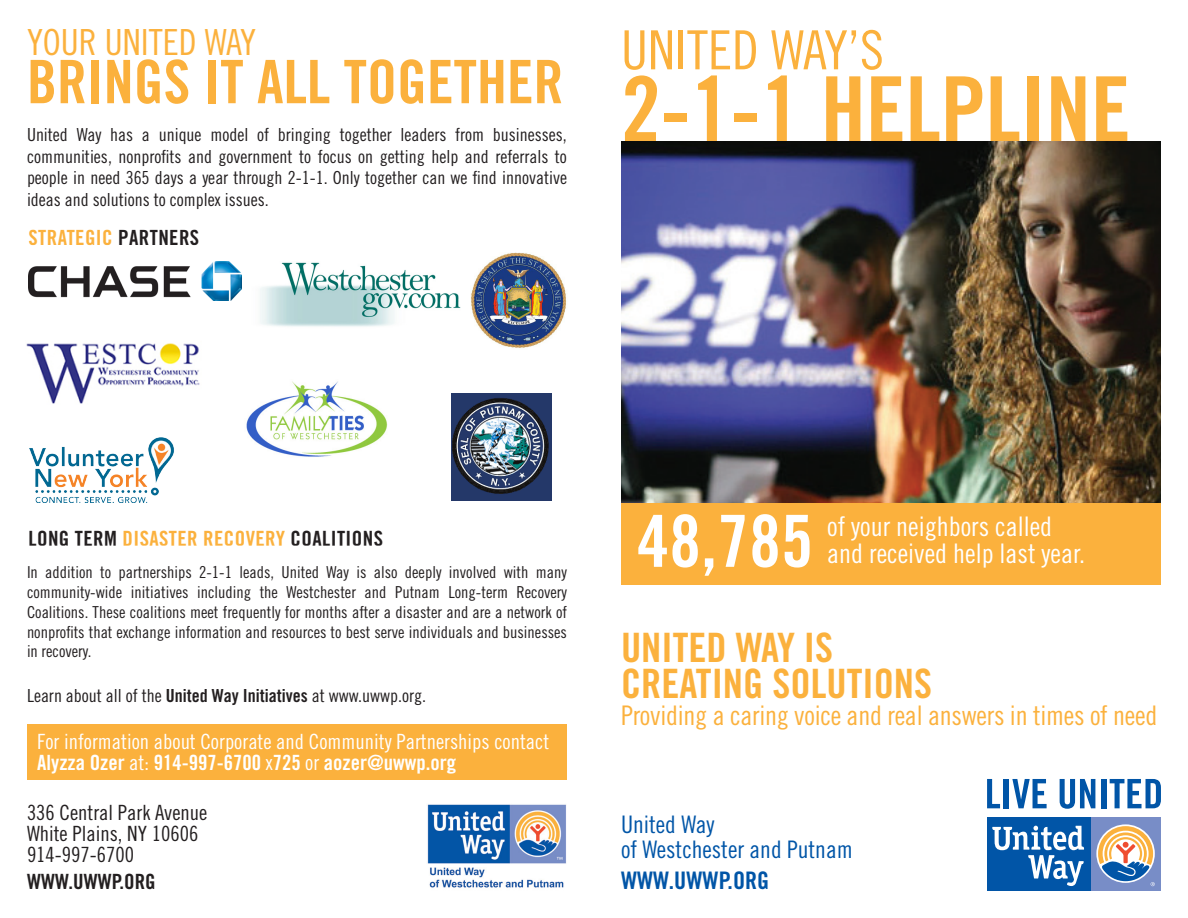
<style>
.page{position:relative;width:1188px;height:918px;background:#fff}
.page>*{position:absolute;margin:0;border:0;box-sizing:border-box;transform-origin:0 0}
.t1{font:90px "Trade Gothic Bold Cond Twenty";color:#fbb13d}
.t2{font:72px "Trade Gothic Bold Cond Twenty";color:#fff}
.t3{font:60px "Trade Gothic Bold Cond Twenty";color:#fbb13d}
.t4{font:54px "Trade Gothic Cond Eighteen";color:#fbb13d}
.t5{font:40.5px "Trade Gothic Bold Cond Twenty";color:#fbb13d}
.t6{font:36px "Trade Gothic Cond Eighteen";color:#fbb13d}
.t7{font:27px "Trade Gothic Cond Eighteen";letter-spacing:-.01em;color:#fbb13d}
.t8{font:27px/27px "Trade Gothic Cond Eighteen";color:#fff}
.t9{font:24.15px "Trade Gothic Cond Eighteen";color:#0155a7}
.t10{font:24.15px "Trade Gothic Bold Cond Twenty";color:#0155a7}
.t11{font:21px/21px "Trade Gothic Cond Eighteen";color:#fff}
.t12{font:21px "Trade Gothic Cond Eighteen";color:#231f20}
.t13{font:21px "Trade Gothic Bold Cond Twenty";letter-spacing:.02em;color:#231f20}
.t14{font:21px "Trade Gothic Bold Cond Twenty";letter-spacing:.02em;color:#fbb13d}
.t15{font:21px "Trade Gothic Bold Cond Twenty";color:#231f20}
.t16{font:18px/21.6px "Trade Gothic Cond Eighteen";color:#231f20;text-align:justify}
.t17{font:16.5px/19.8px "Trade Gothic Cond Eighteen";color:#231f20;text-align:justify}
.s1{color:#231f20}
.s2{color:#fbb13d}
.s3{font-family:"Trade Gothic Bold Cond Twenty"}
</style>
<div class="page">
<div style="left:621px;top:502px;width:540px;height:82px;background:#fbb13d"></div>
<div style="left:27px;top:725px;width:540px;height:55px;background:#fbb13d"></div>
<img style="left:621px;top:141px;width:540px;height:361px">
<img style="left:427px;top:804px;width:139px;height:84px">
<svg style="left:987px;top:779px;width:13px;height:29px"></svg>
<div style="left:1004px;top:779px;width:5px;height:29px;background:#0155a7"></div>
<svg style="left:1012px;top:779px;width:35px;height:29px"></svg>
<svg style="left:1060px;top:779px;width:35px;height:30px"></svg>
<div style="left:1101px;top:779px;width:5px;height:29px;background:#0155a7"></div>
<svg style="left:1110px;top:779px;width:51px;height:29px"></svg>
<div style="left:1090px;top:818px;width:71px;height:73px;background:#788dc7"></div>
<div style="left:987px;top:818px;width:103px;height:73px;background:#0155a7"></div>
<svg style="left:992px;top:826px;width:92px;height:60px"></svg>
<svg style="left:1098px;top:826px;width:57px;height:60px"></svg>
<img style="left:28px;top:261px;width:213px;height:40px">
<img style="left:260px;top:262px;width:201px;height:65px">
<img style="left:451px;top:394px;width:100px;height:107px">
<img style="left:471px;top:253px;width:96px;height:95px">
<img style="left:30px;top:437px;width:144px;height:66px">
<img style="left:246px;top:381px;width:142px;height:76px">
<img style="left:26px;top:343px;width:174px;height:61px">
<p class="t6" style="left:27px;top:21px;width:231px">YOUR UNITED WAY</p>
<p class="t3" style="left:27px;top:45px;width:538px">BRINGS IT ALL TOGETHER</p>
<p class="t16" style="left:27px;top:124px;width:542px">United Way has a unique model of bringing together leaders from businesses, communities, nonprofits and government to focus on getting help and referrals to people in need 365 days a year through 2-1-1. Only together can we find innovative ideas and solutions to complex issues.</p>
<p class="t14" style="left:28px;top:225px;width:172px">STRATEGIC <span class="s1">PARTNERS</span></p>
<p class="t4" style="left:621px;top:18px;width:264px">UNITED WAY’S</p>
<p class="t1" style="left:621px;top:55px;width:511px">2-1-1 HELPLINE</p>
<p class="t13" style="left:28px;top:525px;width:356px">LONG TERM <span class="s2">DISASTER RECOVERY</span> COALITIONS</p>
<p class="t17" style="left:27px;top:562px;width:542px">In addition to partnerships 2-1-1 leads, United Way is also deeply involved with many community-wide initiatives including the Westchester and Putnam Long-term Recovery Coalitions. These coalitions meet frequently for months after a disaster and are a network of nonprofits that exchange information and resources to best serve individuals and businesses in recovery.</p>
<p class="t16" style="left:27px;top:684px;width:401px">Learn about all of the <span class="s3">United Way Initiatives</span> at www.uwwp.org.</p>
<p class="t11" style="left:37px;top:731px;width:514px">For information about Corporate and Community Partnerships contact<br><span class="s3">Alyzza Ozer</span> at: <span class="s3">914-997-6700</span> x<span class="s3">725</span> or <span class="s3">aozer@uwwp.org</span></p>
<p class="t12" style="left:27px;top:800px;width:182px">336 Central Park Avenue</p>
<p class="t12" style="left:27px;top:821px;width:173px">White Plains, NY 10606</p>
<p class="t12" style="left:27px;top:842px;width:109px">914-997-6700</p>
<p class="t15" style="left:27px;top:869px;width:130px">WWW.UWWP.ORG</p>
<p class="t2" style="left:637px;top:497px;width:177px">48,785</p>
<p class="t8" style="left:827px;top:513px;width:259px">of your neighbors called and received help last year.</p>
<p class="t5" style="left:621px;top:623px;width:214px">UNITED WAY IS</p>
<p class="t5" style="left:621px;top:659px;width:313px">CREATING SOLUTIONS</p>
<p class="t7" style="left:621px;top:699px;width:538px">Providing a caring voice and real answers in times of need</p>
<p class="t9" style="left:621px;top:810px;width:95px">United Way</p>
<p class="t9" style="left:621px;top:835px;width:233px">of Westchester and Putnam</p>
<p class="t10" style="left:621px;top:865px;width:150px">WWW.UWWP.ORG</p>
</div>
